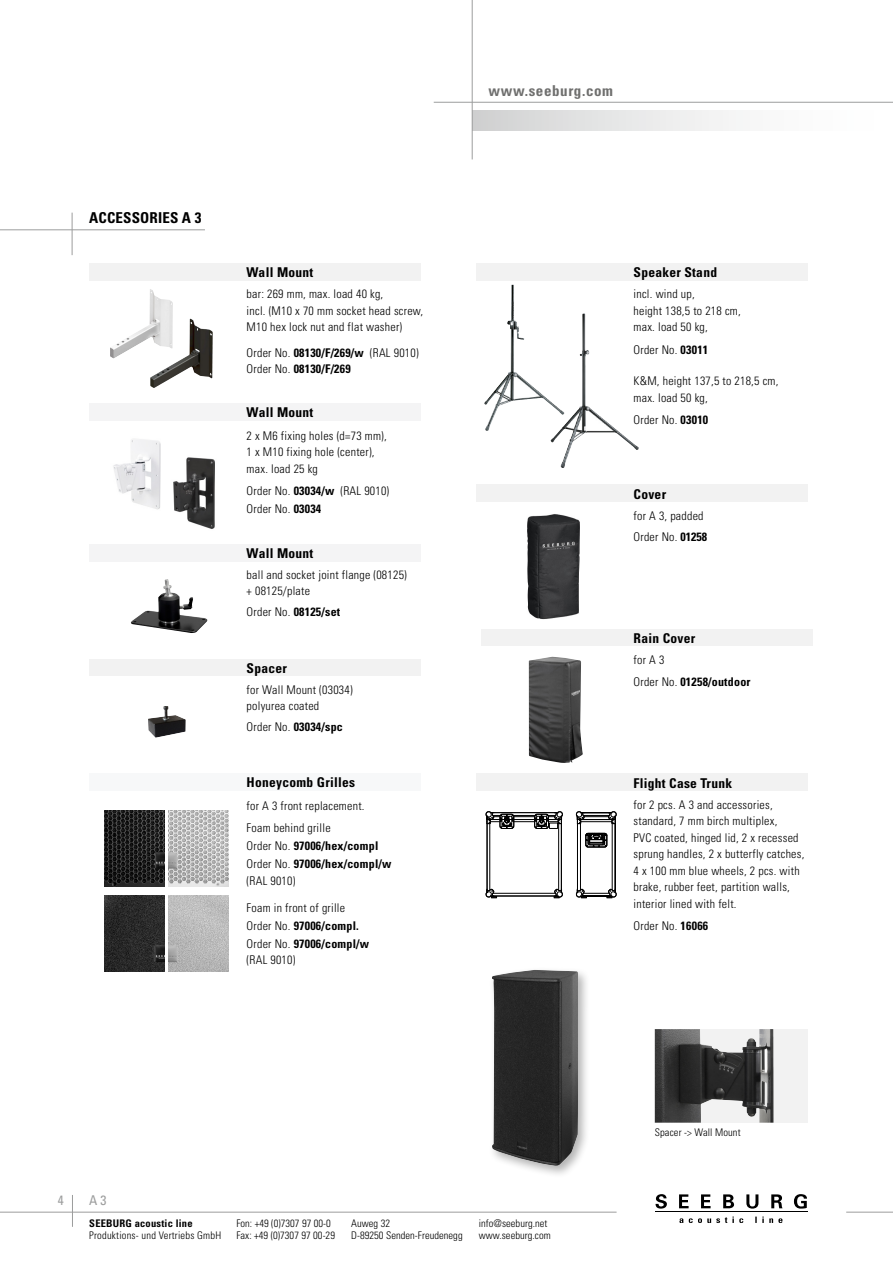
<style>
.page{position:relative;width:893px;height:1263px;background:#fff}
.page>*{position:absolute;margin:0;border:0;box-sizing:border-box;transform-origin:0 0}
.t1{font:700 condensed 15px "Univers LT";letter-spacing:.04em;color:#6f6f6e}
.t2{font:700 condensed 15px "Univers";color:#000}
.t3{font:700 condensed 13.5px "Univers";letter-spacing:.02em;color:#000}
.t4{font:700 condensed 13.5px "Univers LT";letter-spacing:.02em;color:#000}
.t5{font:condensed 13.5px "Univers";color:#9c9d9d}
.t6{font:300 condensed 12px/16.5px "Univers";letter-spacing:.02em;color:#000}
.t7{font:700 condensed 12px/18px "Univers";letter-spacing:.02em;color:#000}
.t8{font:700 condensed 12px "Univers LT";letter-spacing:.02em;color:#000}
.t9{font:300 condensed 10.5px/12px "Univers";letter-spacing:.005em;color:#000}
.t10{font:700 condensed 10.5px "Univers";letter-spacing:.02em;color:#000}
.s1{font-family:"Univers LT";font-weight:700}
.s2{font-family:"Univers";font-weight:300}
.s3{font-weight:700}
.s4{font-weight:300}
</style>
<div class="page">
<div style="left:472px;top:111px;width:421px;height:19px;background:linear-gradient(to right,#d4d4d5,#fff)"></div>
<hr style="left:434px;top:102px;width:459px;height:1px;background:#9c9d9d">
<hr style="left:472px;top:0;width:1px;height:159px;background:#9c9d9d">
<hr style="left:0;top:230px;width:205px;height:1px;background:#9c9d9d">
<hr style="left:72px;top:213px;width:1px;height:42px;background:#9c9d9d">
<hr style="left:0;top:1212px;width:617px;height:1px;background:#9c9d9d">
<hr style="left:846px;top:1212px;width:47px;height:1px;background:#9c9d9d">
<hr style="left:655px;top:1211px;width:152px;height:1px;background:#000">
<svg style="left:679px;top:1216px;width:103px;height:7px"></svg>
<svg style="left:655px;top:1194px;width:12px;height:14px"></svg>
<svg style="left:679px;top:1194px;width:10px;height:14px"></svg>
<svg style="left:701px;top:1194px;width:10px;height:14px"></svg>
<svg style="left:723px;top:1194px;width:11px;height:14px"></svg>
<svg style="left:746px;top:1194px;width:12px;height:14px"></svg>
<svg style="left:771px;top:1194px;width:11px;height:14px"></svg>
<svg style="left:794px;top:1194px;width:13px;height:14px"></svg>
<hr style="left:72px;top:1195px;width:1px;height:32px;background:#9c9d9d">
<div style="left:476px;top:485px;width:332px;height:17px;background:#f2f2f2"></div>
<div style="left:476px;top:774px;width:332px;height:17px;background:#f2f2f2"></div>
<div style="left:487px;top:819px;width:75px;height:3px;border:1px solid #000"></div>
<div style="left:487px;top:816px;width:75px;height:4px;border:1px solid #000"></div>
<div style="left:490px;top:812px;width:69px;height:4px;border:1px solid #000"></div>
<div style="left:487px;top:821px;width:3px;height:72px;border:1px solid #000"></div>
<div style="left:490px;top:893px;width:69px;height:3px;border:1px solid #000"></div>
<div style="left:558px;top:821px;width:4px;height:72px;border:1px solid #000"></div>
<svg style="left:500px;top:814px;width:14px;height:15px"></svg>
<svg style="left:534px;top:811px;width:29px;height:18px"></svg>
<div style="left:549px;top:823px;width:9px;height:5px;background:#fff"></div>
<div style="left:549px;top:823px;width:9px;height:6px;border:1px solid #000"></div>
<svg style="left:485px;top:811px;width:9px;height:13px"></svg>
<svg style="left:485px;top:889px;width:12px;height:10px"></svg>
<svg style="left:554px;top:889px;width:9px;height:10px"></svg>
<svg style="left:576px;top:811px;width:41px;height:88px"></svg>
<img style="left:527px;top:514px;width:53px;height:106px">
<img style="left:551px;top:313px;width:32px;height:129px">
<div style="left:476px;top:264px;width:332px;height:17px;background:#f2f2f2"></div>
<img style="left:489px;top:285px;width:24px;height:113px">
<div style="left:89px;top:774px;width:332px;height:17px;background:#f7f8f9"></div>
<img style="left:104px;top:810px;width:125px;height:77px">
<img style="left:104px;top:895px;width:125px;height:77px">
<hr style="left:166px;top:808px;width:2px;height:166px;background:#fff">
<img style="left:529px;top:657px;width:54px;height:106px">
<div style="left:482px;top:629px;width:331px;height:16px;background:#f2f2f2"></div>
<div style="left:488px;top:966px;width:103px;height:212px;background:#000;opacity:.3"></div>
<img style="left:492px;top:970px;width:86px;height:196px">
<svg style="left:759px;top:1029px;width:49px;height:94px;fill:#f2f2f2"></svg>
<img style="left:655px;top:1029px;width:104px;height:94px">
<div style="left:89px;top:659px;width:332px;height:16px;background:#f2f2f2"></div>
<img style="left:148px;top:706px;width:38px;height:32px">
<div style="left:89px;top:544px;width:332px;height:17px;background:#f4f4f5"></div>
<img style="left:131px;top:579px;width:77px;height:54px">
<div style="left:89px;top:264px;width:332px;height:17px;background:#f2f2f2"></div>
<img style="left:136px;top:310px;width:14px;height:23px">
<img style="left:181px;top:319px;width:9px;height:41px">
<div style="left:89px;top:404px;width:332px;height:17px;background:#f4f4f5"></div>
<img style="left:113px;top:439px;width:48px;height:71px">
<img style="left:173px;top:457px;width:42px;height:72px">
<p class="t2" style="left:89px;top:208px;width:10px">ACCESSOR</p>
<p class="t2" style="left:158px;top:208px;width:45px">IES A 3</p>
<p class="t4" style="left:247px;top:264px;width:68px">Wall Mount</p>
<p class="t6" style="left:247px;top:286px;width:178px">bar: 269 mm, max. load 40 kg,<br>incl. (M10 x 70 mm socket head screw,<br>M10 hex lock nut and flat washer)</p>
<p class="t6" style="left:247px;top:344px;width:174px">Order No. <span class="s1">08130/F/269/w</span> (RAL 9010)</p>
<p class="t8" style="left:247px;top:362px;width:106px"><span class="s2">Order No.</span> 08130/F/269</p>
<p class="t3" style="left:247px;top:404px;width:68px">Wall Mount</p>
<p class="t6" style="left:247px;top:427px;width:142px">2 x M6 fixing holes (d=73 mm),<br>1 x M10 fixing hole (center), max. load 25 kg</p>
<p class="t6" style="left:247px;top:482px;width:144px;line-height:18px">Order No. <span class="s3">03034/w</span> (RAL 9010)<br>Order No. <span class="s3">03034</span></p>
<p class="t3" style="left:247px;top:545px;width:68px">Wall Mount</p>
<p class="t6" style="left:247px;top:566px;width:162px">ball and socket joint flange (08125) + 08125/plate</p>
<p class="t7" style="left:247px;top:603px;width:95px"><span class="s4">Order No.</span> 08125/set</p>
<p class="t3" style="left:247px;top:659px;width:42px">Spacer</p>
<p class="t6" style="left:247px;top:681px;width:108px">for Wall Mount (03034) polyurea coated</p>
<p class="t7" style="left:247px;top:718px;width:98px"><span class="s4">Order No.</span> 03034/spc</p>
<p class="t3" style="left:247px;top:774px;width:110px">Honeycomb Grilles</p>
<p class="t6" style="left:247px;top:794px;width:119px;line-height:22.5px">for A 3 front replacement.<br>Foam behind grille</p>
<p class="t7" style="left:247px;top:837px;width:146px"><span class="s4">Order No.</span> 97006/hex/compl<br><span class="s4">Order No.</span> 97006/hex/compl/w</p>
<p class="t6" style="left:247px;top:872px;width:50px">(RAL 9010)</p>
<p class="t6" style="left:247px;top:898px;width:124px;line-height:18px">Foam in front of grille<br>Order No. <span class="s3">97006/compl.<br></span>Order No. <span class="s3">97006/compl/w</span></p>
<p class="t6" style="left:247px;top:952px;width:50px">(RAL 9010)</p>
<p class="t1" style="left:489px;top:81px;width:126px">www.seeburg.com</p>
<p class="t3" style="left:634px;top:264px;width:85px">Speaker Stand</p>
<p class="t6" style="left:634px;top:285px;width:109px">incl. wind up,<br>height 138,5 to 218 cm, max. load 50 kg,</p>
<p class="t6" style="left:634px;top:341px;width:76px">Order No. <span class="s3">03011</span></p>
<p class="t6" style="left:634px;top:372px;width:146px">K&amp;M, height 137,5 to 218,5 cm, max. load 50 kg,</p>
<p class="t6" style="left:634px;top:411px;width:76px">Order No. <span class="s3">03010</span></p>
<p class="t4" style="left:634px;top:485px;width:34px">Cover</p>
<p class="t6" style="left:634px;top:505px;width:75px;line-height:21px">for A 3, padded<br>Order No. <span class="s1">01258</span></p>
<p class="t3" style="left:634px;top:630px;width:63px">Rain Cover</p>
<p class="t6" style="left:634px;top:648px;width:118px;line-height:22.5px">for A 3<br>Order No. <span class="s3">01258/outdoor</span></p>
<p class="t4" style="left:634px;top:775px;width:100px">Flight Case Trunk</p>
<p class="t6" style="left:634px;top:796px;width:172px">for 2 pcs. A 3 and accessories, standard, 7 mm birch multiplex,<br>PVC coated, hinged lid, 2 x recessed sprung handles, 2 x butterfly catches, 4 x 100 mm blue wheels, 2 pcs. with brake, rubber feet, partition walls, interior lined with felt.</p>
<p class="t6" style="left:634px;top:917px;width:76px">Order No. <span class="s1">16066</span></p>
<p class="t5" style="left:58px;top:1191px;width:7px">4</p>
<p class="t5" style="left:89px;top:1191px;width:19px">A 3</p>
<p class="t10" style="left:89px;top:1217px;width:105px">SEEBURG acoustic line</p>
<p class="t9" style="left:89px;top:1229px;width:133px">Produktions- und Vertriebs GmbH</p>
<p class="t9" style="left:236px;top:1217px;width:100px">Fon: +49 (0)7307 97 00-0<br>Fax: +49 (0)7307 97 00-29</p>
<p class="t9" style="left:351px;top:1217px;width:113px">Auweg 32<br>D-89250 Senden-Freudenegg</p>
<p class="t9" style="left:479px;top:1217px;width:73px">info@seeburg.net www.seeburg.com</p>
<p class="t9" style="left:655px;top:1126px;width:87px">Spacer -&gt; Wall Mount</p>
</div>
